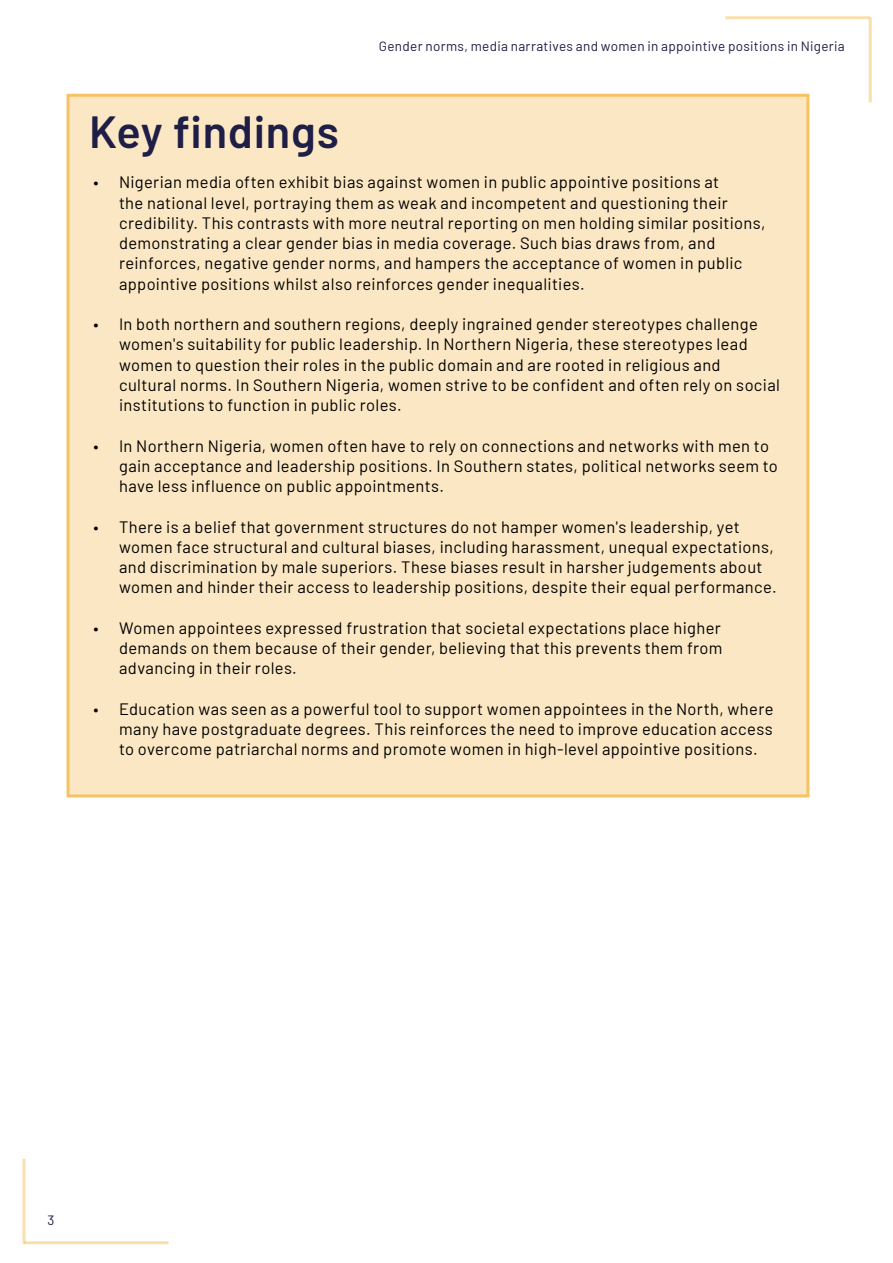
<style>
.page{position:relative;width:893px;height:1263px;background:#fff}
.page>*{position:absolute;margin:0;border:0;box-sizing:border-box;transform-origin:0 0}
.t1{font:600 45px "Barlow";letter-spacing:.015em;color:#1e1e46}
.t2{font:16.5px/20.2px "Barlow";letter-spacing:.02em;color:#000}
.t3{font:13.5px "Barlow";letter-spacing:.02em;color:#1e1e46}
</style>
<div class="page">
<hr style="left:24px;top:1241px;width:145px;height:3px;background:#f5c364">
<hr style="left:23px;top:1159px;width:3px;height:85px;background:#f5c364">
<hr style="left:725px;top:16px;width:145px;height:3px;background:#f5c364">
<hr style="left:869px;top:17px;width:3px;height:85px;background:#f5c364">
<div style="left:67px;top:94px;width:742px;height:703px;background:#fbe7c3;border:3px solid #f5c364"></div>
<p class="t3" style="left:379px;top:37px;width:467px">Gender norms, media narratives and women in appointive positions in Nigeria</p>
<h1 class="t1" style="left:89px;top:99px;width:251px">Key findings</h1>
<p class="t2" style="left:119px;top:171px;width:648px;text-indent:-26px">• Nigerian media often exhibit bias against women in public appointive positions at<br>the national level, portraying them as weak and incompetent and questioning their credibility. This contrasts with more neutral reporting on men holding similar positions, demonstrating a clear gender bias in media coverage. Such bias draws from, and reinforces, negative gender norms, and hampers the acceptance of women in public appointive positions whilst also reinforces gender inequalities.</p>
<p class="t2" style="left:119px;top:313px;width:662px;text-indent:-26px">• In both northern and southern regions, deeply ingrained gender stereotypes challenge women's suitability for public leadership. In Northern Nigeria, these stereotypes lead women to question their roles in the public domain and are rooted in religious and cultural norms. In Southern Nigeria, women strive to be confident and often rely on social institutions to function in public roles.</p>
<p class="t2" style="left:119px;top:434px;width:660px;text-indent:-26px">• In Northern Nigeria, women often have to rely on connections and networks with men to gain acceptance and leadership positions. In Southern states, political networks seem to have less influence on public appointments.</p>
<p class="t2" style="left:119px;top:515px;width:659px;text-indent:-26px">• There is a belief that government structures do not hamper women's leadership, yet women face structural and cultural biases, including harassment, unequal expectations, and discrimination by male superiors. These biases result in harsher judgements about women and hinder their access to leadership positions, despite their equal performance.</p>
<p class="t2" style="left:119px;top:616px;width:605px;text-align:justify;text-indent:-26px">• Women appointees expressed frustration that societal expectations place higher demands on them because of their gender, believing that this prevents them from advancing in their roles.</p>
<p class="t2" style="left:119px;top:697px;width:656px;text-align:justify;text-indent:-26px">• Education was seen as a powerful tool to support women appointees in the North, where many have postgraduate degrees. This reinforces the need to improve education access to overcome patriarchal norms and promote women in high-level appointive positions.</p>
<p class="t3" style="left:48px;top:1211px;width:8px">3</p>
</div>
